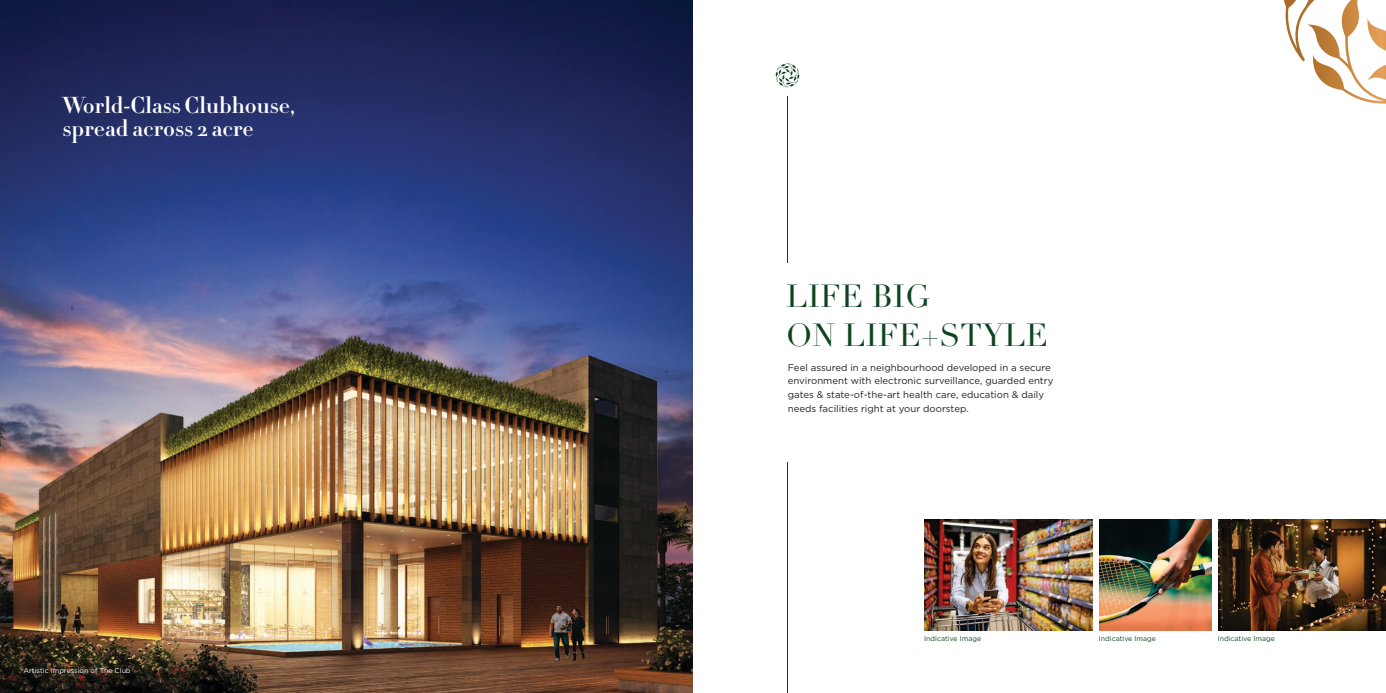
<style>
.page{position:relative;width:1386px;height:693px;background:#fff}
.page>*{position:absolute;margin:0;border:0;box-sizing:border-box;transform-origin:0 0}
.t1{font:31.5px/39px "Didot";color:#0d4420}
.t2{font:22.75px/23.1px "Didot HTF B11 Bold";color:#fff}
.t3{font:9.62px/13.8px "Gotham";color:#231f20}
.t4{font:7px "Gotham";color:#0d4420}
.t5{font:7px "Gotham";color:#fff}
</style>
<div class="page">
<img style="left:0;top:0;width:693px;height:693px">
<svg style="left:775px;top:63px;width:25px;height:25px"></svg>
<hr style="left:787px;top:96px;width:1px;height:166px;background:#0d4420">
<hr style="left:787px;top:463px;width:1px;height:230px;background:#0d4420">
<img style="left:1100px;top:519px;width:111px;height:112px">
<img style="left:925px;top:519px;width:167px;height:112px">
<img style="left:1218px;top:519px;width:168px;height:112px">
<svg style="left:1284px;top:0;width:102px;height:104px"></svg>
<h2 class="t2" style="left:63px;top:95px;width:234px">World-Class Clubhouse, spread across 2 acre</h2>
<p class="t5" style="left:24px;top:668px;width:109px">Artistic impression of The Club</p>
<h1 class="t1" style="left:786px;top:278px;width:263px">LIFE BIG<br>ON LIFE+STYLE</h1>
<p class="t3" style="left:788px;top:361px;width:267px">Feel assured in a neighbourhood developed in a secure environment with electronic surveillance, guarded entry gates &amp; state-of-the-art health care, education &amp; daily needs facilities right at your doorstep.</p>
<p class="t4" style="left:924px;top:635px;width:59px">Indicative Image</p>
<p class="t4" style="left:1099px;top:635px;width:59px">Indicative Image</p>
<p class="t4" style="left:1218px;top:635px;width:59px">Indicative Image</p>
</div>
